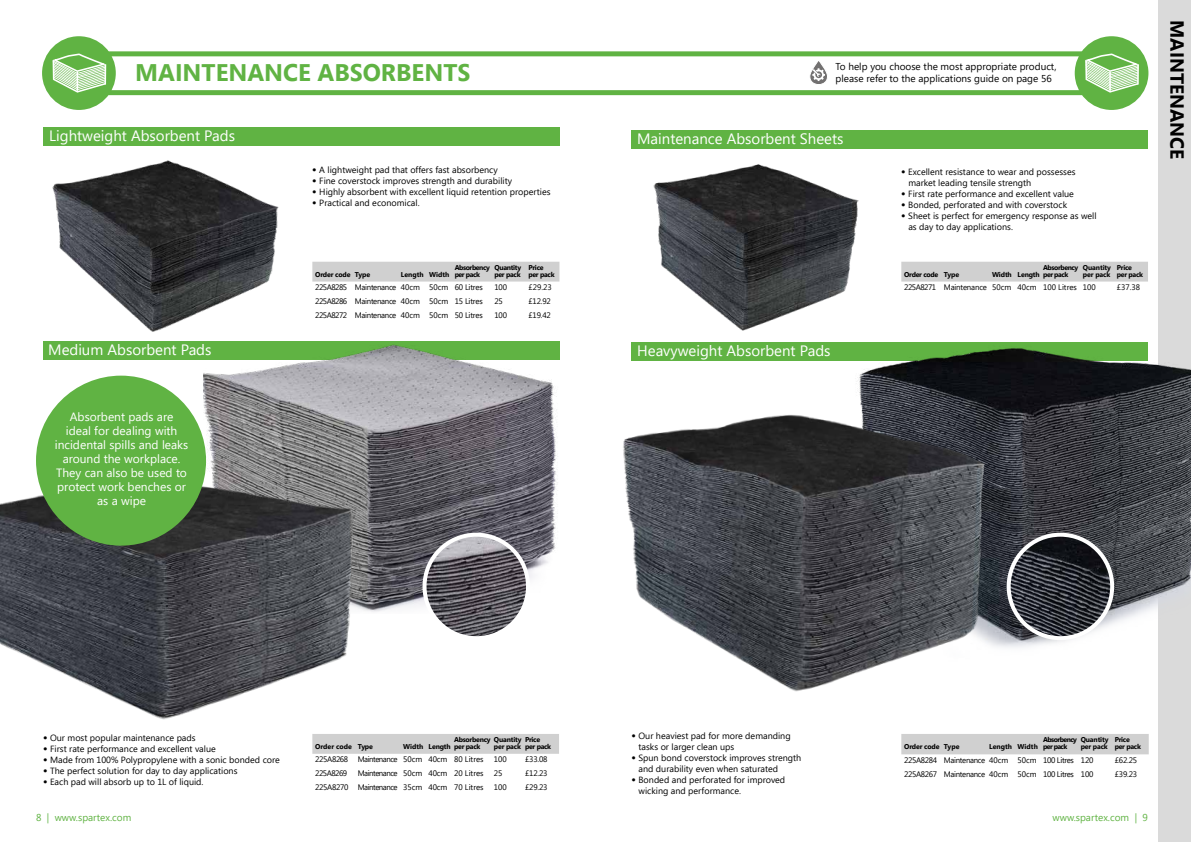
<style>
.page{position:relative;width:1191px;height:842px;background:#fff}
.page>*{position:absolute;margin:0;border:0;box-sizing:border-box;transform-origin:0 0}
.t1{font:700 24px "Segoe UI";color:#60b343}
.t2{font:700 19px "Segoe UI";color:#000}
.t3{font:15px "Segoe UI";color:#fff}
.t4{font:12px/14px "Segoe UI";color:#fff;text-align:center}
.t5{font:10px/12px "Segoe UI";color:#000}
.t6{font:10px "Segoe UI";color:#60b343}
.t7{font:9px/11px "Segoe UI";color:#000}
.t8{font:8px "Segoe UI";letter-spacing:-.04em;color:#000}
.t9{font:8px "Segoe UI";letter-spacing:-.02em;color:#000}
.t10{font:8px "Segoe UI";letter-spacing:-.06em;color:#000}
.t11{font:700 7px/7px "Segoe UI";letter-spacing:-.04em;color:#000}
.t12{font:700 7px/7px "Segoe UI";letter-spacing:-.02em;color:#000}
.t13{font:700 7px "Segoe UI";color:#000}
.t14{font:700 7px/7px "Segoe UI";letter-spacing:-.06em;color:#000}
.t15{font:700 7px/7px "Segoe UI";letter-spacing:-.08em;color:#000}
.t16{font:700 7px/7px "Segoe UI";letter-spacing:-.01em;color:#000}
.s1{font-family:"Gotham";font-weight:900}
</style>
<div class="page">
<div style="left:1158px;top:0;width:33px;height:842px;background:#dadada"></div>
<img style="left:653px;top:164px;width:206px;height:167px">
<div style="left:631px;top:130px;width:517px;height:19px;background:#60b343"></div>
<div style="left:103px;top:51px;width:1028px;height:5px;background:#60b343"></div>
<div style="left:103px;top:90px;width:1028px;height:5px;background:#60b343"></div>
<div style="left:901px;top:734px;width:247px;height:20px;background:#d0d0d0"></div>
<div style="left:901px;top:262px;width:247px;height:20px;background:#d0d0d0"></div>
<div style="left:43px;top:128px;width:517px;height:18px;background:#60b343"></div>
<div style="left:42px;top:36px;width:74px;height:74px;background:#60b343;border-radius:50%"></div>
<svg style="left:52px;top:53px;width:55px;height:40px"></svg>
<div style="left:1074px;top:36px;width:74px;height:74px;background:#60b343;border-radius:50%"></div>
<svg style="left:1085px;top:53px;width:54px;height:40px"></svg>
<div style="left:312px;top:734px;width:247px;height:20px;background:#d0d0d0"></div>
<div style="left:43px;top:341px;width:516px;height:19px;background:#60b343"></div>
<img style="left:203px;top:341px;width:357px;height:270px">
<img style="left:0;top:467px;width:381px;height:279px">
<img style="left:424px;top:535px;width:104px;height:103px;border-radius:52px">
<div style="left:422px;top:533px;width:108px;height:107px;border:4px solid #fff;border-radius:50%"></div>
<div style="left:36px;top:376px;width:170px;height:170px;background:#60b343;border-radius:50%"></div>
<div style="left:312px;top:262px;width:247px;height:20px;background:#d0d0d0"></div>
<img style="left:52px;top:160px;width:227px;height:172px">
<img style="left:850px;top:317px;width:341px;height:330px">
<img style="left:623px;top:341px;width:396px;height:351px">
<img style="left:1008px;top:535px;width:104px;height:103px;border-radius:52px">
<div style="left:1006px;top:533px;width:108px;height:107px;border:4px solid #fff;border-radius:50%"></div>
<svg style="left:810px;top:61px;width:17px;height:23px"></svg>
<h1 class="t1" style="left:135px;top:55px;width:337px">MAINTENANCE ABSORBENTS</h1>
<h3 class="t3" style="left:49px;top:128px;width:187px">Lightweight Absorbent Pads</h3>
<p class="t5" style="left:835px;top:60px;width:222px">To help you choose the most appropriate product, please refer to the applications guide on page 56</p>
<h3 class="t3" style="left:637px;top:130px;width:208px">Maintenance Absorbent Sheets</h3>
<h2 class="t2" style="left:1190px;top:20px;width:141px;rotate:90deg">MAINTENANCE</h2>
<p class="t7" style="left:312px;top:164px;width:187px"><span class="s1">•</span> A lightweight pad that offers fast absorbency</p>
<p class="t7" style="left:312px;top:175px;width:201px"><span class="s1">•</span> Fine coverstock improves strength and durability</p>
<p class="t7" style="left:312px;top:186px;width:240px"><span class="s1">•</span> Highly absorbent with excellent liquid retention properties</p>
<p class="t7" style="left:312px;top:197px;width:109px"><span class="s1">•</span> Practical and economical.</p>
<p class="t7" style="left:908px;top:167px;width:169px;text-indent:-7px"><span class="s1">•</span> Excellent resistance to wear and possesses market leading tensile strength</p>
<p class="t7" style="left:901px;top:189px;width:174px"><span class="s1">•</span> First rate performance and excellent value</p>
<p class="t7" style="left:901px;top:200px;width:167px"><span class="s1">•</span> Bonded, perforated and with coverstock</p>
<p class="t7" style="left:908px;top:211px;width:190px;text-indent:-7px"><span class="s1">•</span> Sheet is perfect for emergency response as well as day to day applications.</p>
<p class="t12" style="left:315px;top:270px;width:56px">Order code Type</p>
<p class="t13" style="left:401px;top:269px;width:50px">Length Width</p>
<p class="t14" style="left:455px;top:263px;width:37px">Absorbency per pack</p>
<p class="t11" style="left:494px;top:263px;width:28px">Quantity per pack</p>
<p class="t11" style="left:528px;top:263px;width:28px">Price per pack</p>
<p class="t8" style="left:315px;top:283px;width:169px">225A8285 Maintenance 40cm 50cm 60 Litres</p>
<p class="t8" style="left:494px;top:283px;width:14px">100</p>
<p class="t8" style="left:528px;top:283px;width:25px">£29.23</p>
<p class="t8" style="left:315px;top:297px;width:169px">225A8286 Maintenance 40cm 50cm 15 Litres</p>
<p class="t8" style="left:494px;top:297px;width:10px">25</p>
<p class="t8" style="left:528px;top:297px;width:24px">£12.92</p>
<p class="t8" style="left:315px;top:310px;width:169px">225A8272 Maintenance 40cm 50cm 50 Litres</p>
<p class="t8" style="left:494px;top:310px;width:14px">100</p>
<p class="t8" style="left:528px;top:310px;width:24px">£19.42</p>
<p class="t11" style="left:904px;top:270px;width:56px">Order code Type</p>
<p class="t12" style="left:992px;top:270px;width:49px">Width Length</p>
<p class="t14" style="left:1043px;top:263px;width:37px">Absorbency per pack</p>
<p class="t16" style="left:1082px;top:263px;width:30px">Quantity per pack</p>
<p class="t11" style="left:1116px;top:263px;width:28px">Price per pack</p>
<p class="t9" style="left:904px;top:283px;width:193px">225A8271 Maintenance 50cm 40cm 100 Litres 100</p>
<p class="t8" style="left:1116px;top:283px;width:25px">£37.38</p>
<h3 class="t3" style="left:48px;top:341px;width:165px">Medium Absorbent Pads</h3>
<h3 class="t3" style="left:637px;top:342px;width:195px">Heavyweight Absorbent Pads</h3>
<h3 class="t4" style="left:55px;top:410px;width:135px">Absorbent pads are<br>ideal for dealing with incidental spills and leaks around the workplace.<br>They can also be used to protect work benches or as a wipe</h3>
<p class="t7" style="left:43px;top:733px;width:154px"><span class="s1">•</span> Our most popular maintenance pads</p>
<p class="t7" style="left:43px;top:744px;width:174px"><span class="s1">•</span> First rate performance and excellent value</p>
<p class="t7" style="left:43px;top:755px;width:238px"><span class="s1">•</span> Made from 100% Polypropylene with a sonic bonded core</p>
<p class="t7" style="left:43px;top:766px;width:196px"><span class="s1">•</span> The perfect solution for day to day applications</p>
<p class="t7" style="left:43px;top:777px;width:162px"><span class="s1">•</span> Each pad will absorb up to 1L of liquid.</p>
<p class="t13" style="left:315px;top:741px;width:59px">Order code Type</p>
<p class="t12" style="left:403px;top:743px;width:49px">Width Length</p>
<p class="t11" style="left:454px;top:736px;width:38px">Absorbency per pack</p>
<p class="t12" style="left:494px;top:736px;width:29px">Quantity per pack</p>
<p class="t11" style="left:525px;top:736px;width:28px">Price per pack</p>
<p class="t8" style="left:315px;top:755px;width:170px">225A8268 Maintenance 50cm 40cm 80 Litres</p>
<p class="t8" style="left:494px;top:755px;width:14px">100</p>
<p class="t8" style="left:525px;top:755px;width:24px">£33.08</p>
<p class="t10" style="left:315px;top:769px;width:33px">225A8269</p>
<p class="t9" style="left:358px;top:769px;width:127px">Maintenance 50cm 40cm 20 Litres</p>
<p class="t8" style="left:494px;top:769px;width:10px">25</p>
<p class="t8" style="left:525px;top:769px;width:24px">£12.23</p>
<p class="t8" style="left:315px;top:783px;width:170px">225A8270 Maintenance 35cm 40cm 70 Litres</p>
<p class="t8" style="left:494px;top:783px;width:14px">100</p>
<p class="t8" style="left:525px;top:783px;width:24px">£29.23</p>
<p class="t7" style="left:638px;top:730px;width:154px;text-indent:-7px"><span class="s1">•</span> Our heaviest pad for more demanding tasks or larger clean ups</p>
<p class="t7" style="left:638px;top:752px;width:164px;text-indent:-7px"><span class="s1">•</span> Spun bond coverstock improves strength and durability even when saturated</p>
<p class="t7" style="left:638px;top:774px;width:148px;text-indent:-7px"><span class="s1">•</span> Bonded and perforated for improved wicking and performance.</p>
<p class="t12" style="left:904px;top:743px;width:57px">Order code Type</p>
<p class="t13" style="left:989px;top:741px;width:50px">Length Width</p>
<p class="t15" style="left:1043px;top:736px;width:35px">Absorbency per pack</p>
<p class="t12" style="left:1080px;top:736px;width:29px">Quantity per pack</p>
<p class="t11" style="left:1114px;top:736px;width:28px">Price per pack</p>
<p class="t8" style="left:904px;top:756px;width:191px">225A8284 Maintenance 40cm 50cm 100 Litres 120</p>
<p class="t8" style="left:1114px;top:756px;width:24px">£62.25</p>
<p class="t8" style="left:904px;top:769px;width:191px">225A8267 Maintenance 40cm 50cm 100 Litres 100</p>
<p class="t8" style="left:1114px;top:769px;width:24px">£39.23</p>
<p class="t6" style="left:36px;top:812px;width:97px">8 | www.spartex.com</p>
<p class="t6" style="left:1052px;top:812px;width:97px">www.spartex.com | 9</p>
</div>
